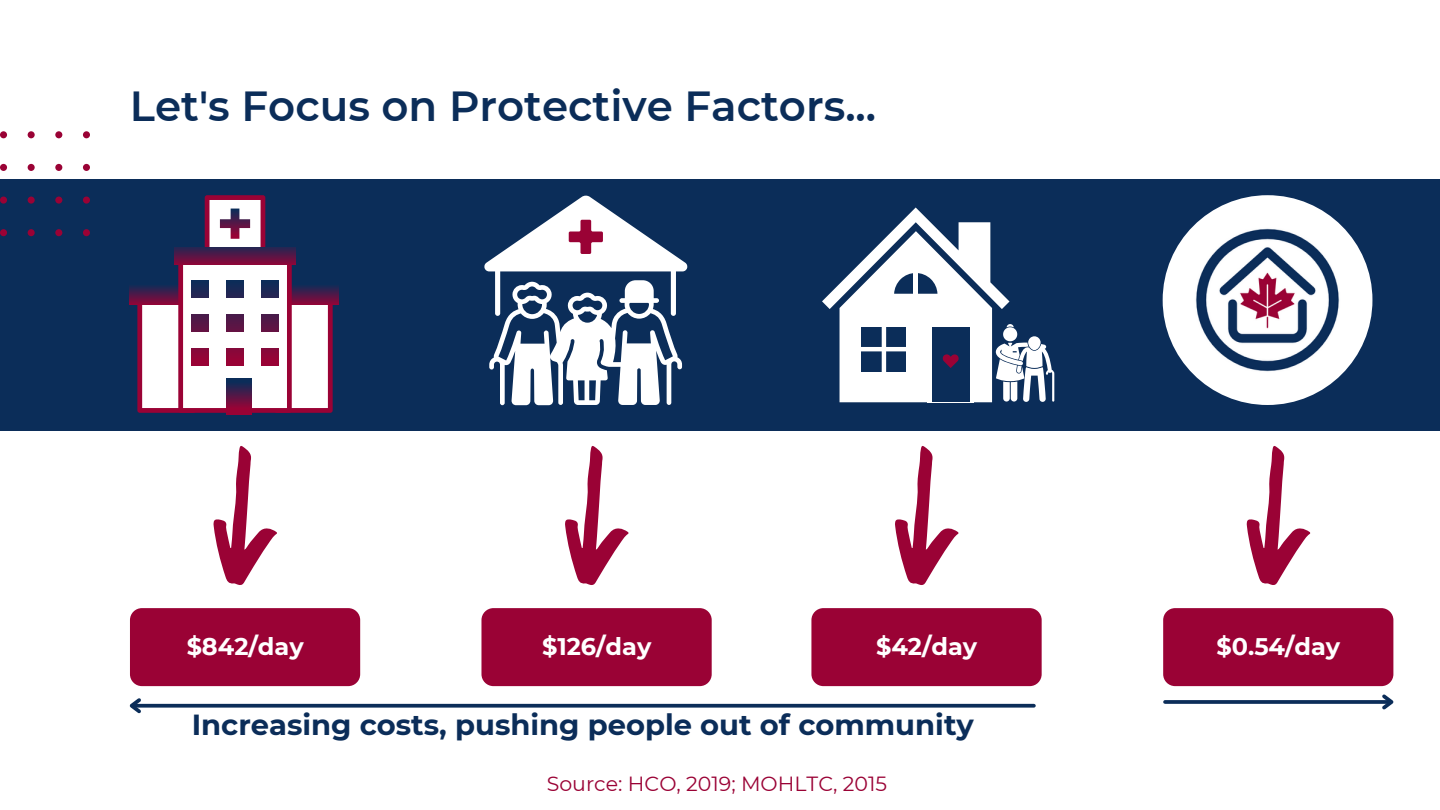
<style>
.page{position:relative;width:1440px;height:810px;background:#fff}
.page>*{position:absolute;margin:0;border:0;box-sizing:border-box;transform-origin:0 0}
.t1{font:600 42px "Montserrat";color:#0b2d59}
.t2{font:700 29px "Montserrat";color:#0b2d59}
.t3{font:700 24px "Montserrat";color:#fff}
.t4{font:20.5px "Montserrat";color:#9a0235}
</style>
<div class="page">
<div style="left:0;top:179px;width:1440px;height:252px;background:#0b2d59"></div>
<div style="left:130px;top:608px;width:230px;height:78px;background:#9a0235;border-radius:12px"></div>
<svg style="left:0;top:131px;width:90px;height:105px"></svg>
<svg style="left:130px;top:286px;width:208px;height:18px"></svg>
<div style="left:226px;top:379px;width:25px;height:35px;background:#990235"></div>
<svg style="left:137px;top:195px;width:196px;height:218px"></svg>
<svg style="left:484px;top:195px;width:204px;height:210px"></svg>
<svg style="left:822px;top:208px;width:232px;height:194px"></svg>
<div style="left:481px;top:608px;width:231px;height:78px;background:#9a0235;border-radius:12px"></div>
<div style="left:811px;top:608px;width:231px;height:78px;background:#9a0235;border-radius:12px"></div>
<div style="left:1163px;top:608px;width:230px;height:78px;background:#9a0235;border-radius:12px"></div>
<svg style="left:213px;top:446px;width:64px;height:139px"></svg>
<svg style="left:565px;top:446px;width:64px;height:139px"></svg>
<svg style="left:895px;top:446px;width:64px;height:139px"></svg>
<svg style="left:1246px;top:446px;width:65px;height:139px"></svg>
<img style="left:1163px;top:195px;width:209px;height:210px;border-radius:50%">
<svg style="left:144px;top:704px;width:890px;height:4px;background:#234169"></svg>
<svg style="left:129px;top:698px;width:15px;height:16px"></svg>
<svg style="left:1165px;top:700px;width:214px;height:4px"></svg>
<svg style="left:1379px;top:694px;width:15px;height:16px"></svg>
<h1 class="t1" style="left:130px;top:80px;width:748px">Let's Focus on Protective Factors...</h1>
<p class="t3" style="left:187px;top:632px;width:119px">$842/day</p>
<p class="t3" style="left:542px;top:632px;width:111px">$126/day</p>
<p class="t3" style="left:876px;top:632px;width:103px">$42/day</p>
<p class="t3" style="left:1216px;top:632px;width:125px">$0.54/day</p>
<p class="t2" style="left:192px;top:707px;width:784px">Increasing costs, pushing people out of community</p>
<p class="t4" style="left:547px;top:771px;width:342px">Source: HCO, 2019; MOHLTC, 2015</p>
</div>
